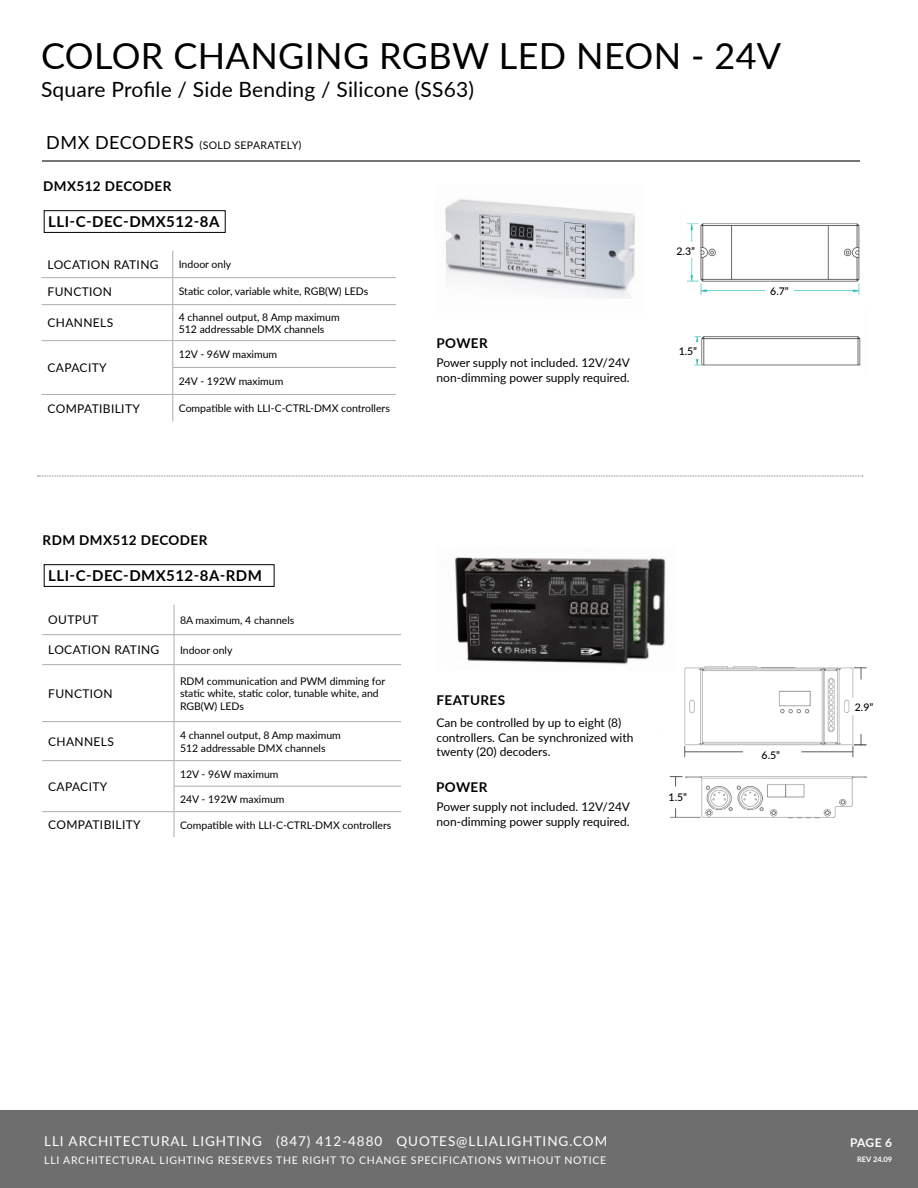
<style>
.page{position:relative;width:918px;height:1188px;background:#fff}
.page>*{position:absolute;margin:0;border:0;box-sizing:border-box;transform-origin:0 0}
.t1{font:36px "Lato";letter-spacing:.01em;color:#000}
.t2{font:21px "Lato";letter-spacing:.01em;color:#000}
.t3{font:700 15px "Lato";letter-spacing:.03em;color:#000}
.t4{font:13.5px "Lato";letter-spacing:.07em;color:#fff}
.t5{font:700 13.5px "Lato";letter-spacing:.03em;color:#000}
.t6{font:12px/14.4px "Lato";color:#000}
.t7{font:12px "Lato";letter-spacing:.03em;color:#000}
.t8{font:700 12px "Lato";color:#fff}
.t9{font:10.5px/12.6px "Lato";color:#000}
.t10{font:10.5px "Lato";letter-spacing:.07em;color:#fff}
.t11{font:10.5px "Lato";letter-spacing:.03em;color:#000}
.t12{font:500 10.5px "Lato";color:#000}
.t13{font:700 7.5px "Lato";color:#fff}
.s1{font-size:18px}
</style>
<div class="page">
<div style="left:0;top:1110px;width:918px;height:78px;background:#6f6e6f"></div>
<hr style="left:42px;top:161px;width:818px;height:1px;background:#737577">
<hr style="left:42px;top:277px;width:131px;height:1px;background:#acacac">
<hr style="left:173px;top:277px;width:223px;height:1px;background:#acacac">
<svg style="left:172px;top:251px;width:1px;height:53px"></svg>
<hr style="left:42px;top:304px;width:131px;height:1px;background:#acacac">
<hr style="left:173px;top:304px;width:223px;height:1px;background:#acacac">
<hr style="left:172px;top:305px;width:1px;height:35px;background:#acacac">
<hr style="left:42px;top:340px;width:131px;height:1px;background:#acacac">
<hr style="left:173px;top:340px;width:223px;height:1px;background:#acacac">
<svg style="left:172px;top:341px;width:1px;height:80px"></svg>
<hr style="left:172px;top:367px;width:224px;height:1px;background:#acacac">
<hr style="left:42px;top:394px;width:131px;height:1px;background:#acacac">
<hr style="left:173px;top:394px;width:223px;height:1px;background:#acacac">
<img style="left:445px;top:199px;width:190px;height:100px">
<div style="left:44px;top:210px;width:182px;height:23px;border:1px solid #000"></div>
<hr style="left:42px;top:634px;width:132px;height:1px;background:#acacac">
<hr style="left:174px;top:634px;width:227px;height:1px;background:#acacac">
<svg style="left:174px;top:605px;width:1px;height:59px"></svg>
<hr style="left:42px;top:664px;width:132px;height:1px;background:#acacac">
<hr style="left:174px;top:664px;width:227px;height:1px;background:#acacac">
<hr style="left:174px;top:665px;width:1px;height:56px;background:#acacac">
<hr style="left:42px;top:721px;width:132px;height:1px;background:#acacac">
<hr style="left:174px;top:721px;width:227px;height:1px;background:#acacac">
<hr style="left:174px;top:722px;width:1px;height:38px;background:#acacac">
<hr style="left:42px;top:760px;width:132px;height:1px;background:#acacac">
<hr style="left:174px;top:760px;width:227px;height:1px;background:#acacac">
<hr style="left:174px;top:786px;width:227px;height:1px;background:#acacac">
<hr style="left:42px;top:811px;width:132px;height:1px;background:#acacac">
<hr style="left:174px;top:811px;width:227px;height:1px;background:#acacac">
<svg style="left:174px;top:761px;width:1px;height:76px"></svg>
<div style="left:44px;top:564px;width:230px;height:23px;border:1px solid #000"></div>
<img style="left:684px;top:666px;width:183px;height:92px">
<img style="left:669px;top:777px;width:198px;height:42px">
<div style="left:853px;top:699px;width:22px;height:16px;background:#fff"></div>
<div style="left:760px;top:747px;width:22px;height:16px;background:#fff"></div>
<div style="left:667px;top:788px;width:22px;height:17px;background:#fff"></div>
<img style="left:455px;top:557px;width:211px;height:108px">
<svg style="left:38px;top:476px;width:825px;height:1px"></svg>
<img style="left:687px;top:223px;width:173px;height:72px">
<div style="left:672px;top:243px;width:27px;height:15px;background:#fff"></div>
<div style="left:765px;top:282px;width:29px;height:17px;background:#fff"></div>
<img style="left:694px;top:336px;width:167px;height:30px">
<div style="left:677px;top:342px;width:22px;height:17px;background:#fff"></div>
<h1 class="t1" style="left:41px;top:30px;width:742px">COLOR CHANGING RGBW LED NEON - 24V</h1>
<h2 class="t2" style="left:41px;top:75px;width:435px">Square Profile / Side Bending / Silicone (SS63)</h2>
<p class="t11" style="left:46px;top:137px;width:257px"><span class="s1">DMX DECODERS</span> (SOLD SEPARATELY)</p>
<p class="t5" style="left:43px;top:176px;width:130px">DMX512 DECODER</p>
<h3 class="t3" style="left:48px;top:210px;width:173px">LLI-C-DEC-DMX512-8A</h3>
<p class="t7" style="left:48px;top:256px;width:113px">LOCATION RATING</p>
<p class="t9" style="left:179px;top:258px;width:54px">Indoor only</p>
<p class="t7" style="left:48px;top:283px;width:66px">FUNCTION</p>
<p class="t9" style="left:179px;top:285px;width:191px">Static color, variable white, RGB(W) LEDs</p>
<p class="t7" style="left:48px;top:315px;width:67px">CHANNELS</p>
<p class="t9" style="left:179px;top:310px;width:162px">4 channel output, 8 Amp maximum<br>512 addressable DMX channels</p>
<p class="t7" style="left:48px;top:359px;width:61px">CAPACITY</p>
<p class="t9" style="left:179px;top:348px;width:100px">12V - 96W maximum</p>
<p class="t9" style="left:179px;top:375px;width:106px">24V - 192W maximum</p>
<p class="t7" style="left:48px;top:400px;width:94px">COMPATIBILITY</p>
<p class="t9" style="left:179px;top:402px;width:213px">Compatible with LLI-C-CTRL-DMX controllers</p>
<p class="t5" style="left:436px;top:333px;width:53px">POWER</p>
<p class="t6" style="left:436px;top:355px;width:195px">Power supply not included. 12V/24V non-dimming power supply required.</p>
<p class="t12" style="left:677px;top:243px;width:20px">2.3”</p>
<p class="t12" style="left:679px;top:343px;width:20px">1.5”</p>
<p class="t5" style="left:43px;top:530px;width:166px">RDM DMX512 DECODER</p>
<h3 class="t3" style="left:48px;top:564px;width:215px">LLI-C-DEC-DMX512-8A-RDM</h3>
<p class="t6" style="left:48px;top:612px;width:52px">OUTPUT</p>
<p class="t9" style="left:180px;top:613px;width:116px">8A maximum, 4 channels</p>
<p class="t7" style="left:48px;top:642px;width:113px">LOCATION RATING</p>
<p class="t9" style="left:180px;top:643px;width:54px">Indoor only</p>
<p class="t7" style="left:48px;top:685px;width:66px">FUNCTION</p>
<p class="t9" style="left:180px;top:674px;width:207px">RDM communication and PWM dimming for static white, static color, tunable white, and<br>RGB(W) LEDs</p>
<p class="t7" style="left:48px;top:733px;width:67px">CHANNELS</p>
<p class="t9" style="left:180px;top:729px;width:162px">4 channel output, 8 Amp maximum<br>512 addressable DMX channels</p>
<p class="t7" style="left:48px;top:778px;width:61px">CAPACITY</p>
<p class="t9" style="left:180px;top:767px;width:100px">12V - 96W maximum</p>
<p class="t9" style="left:180px;top:793px;width:106px">24V - 192W maximum</p>
<p class="t7" style="left:48px;top:816px;width:94px">COMPATIBILITY</p>
<p class="t9" style="left:180px;top:818px;width:213px">Compatible with LLI-C-CTRL-DMX controllers</p>
<p class="t5" style="left:436px;top:690px;width:70px">FEATURES</p>
<p class="t6" style="left:436px;top:715px;width:198px">Can be controlled by up to eight (8) controllers. Can be synchronized with twenty (20) decoders.</p>
<p class="t5" style="left:436px;top:777px;width:53px">POWER</p>
<p class="t6" style="left:436px;top:799px;width:195px">Power supply not included. 12V/24V non-dimming power supply required.</p>
<p class="t12" style="left:669px;top:789px;width:20px">1.5”</p>
<p class="t12" style="left:770px;top:283px;width:20px">6.7”</p>
<p class="t12" style="left:762px;top:748px;width:20px">6.5”</p>
<p class="t12" style="left:855px;top:700px;width:20px">2.9”</p>
<p class="t4" style="left:44px;top:1131px;width:565px">LLI ARCHITECTURAL LIGHTING (847) 412-4880 QUOTES@LLIALIGHTING.COM</p>
<p class="t10" style="left:44px;top:1153px;width:564px">LLI ARCHITECTURAL LIGHTING RESERVES THE RIGHT TO CHANGE SPECIFICATIONS WITHOUT NOTICE</p>
<p class="t8" style="left:850px;top:1134px;width:44px">PAGE 6</p>
<p class="t13" style="left:857px;top:1154px;width:37px">REV 24.09</p>
</div>
